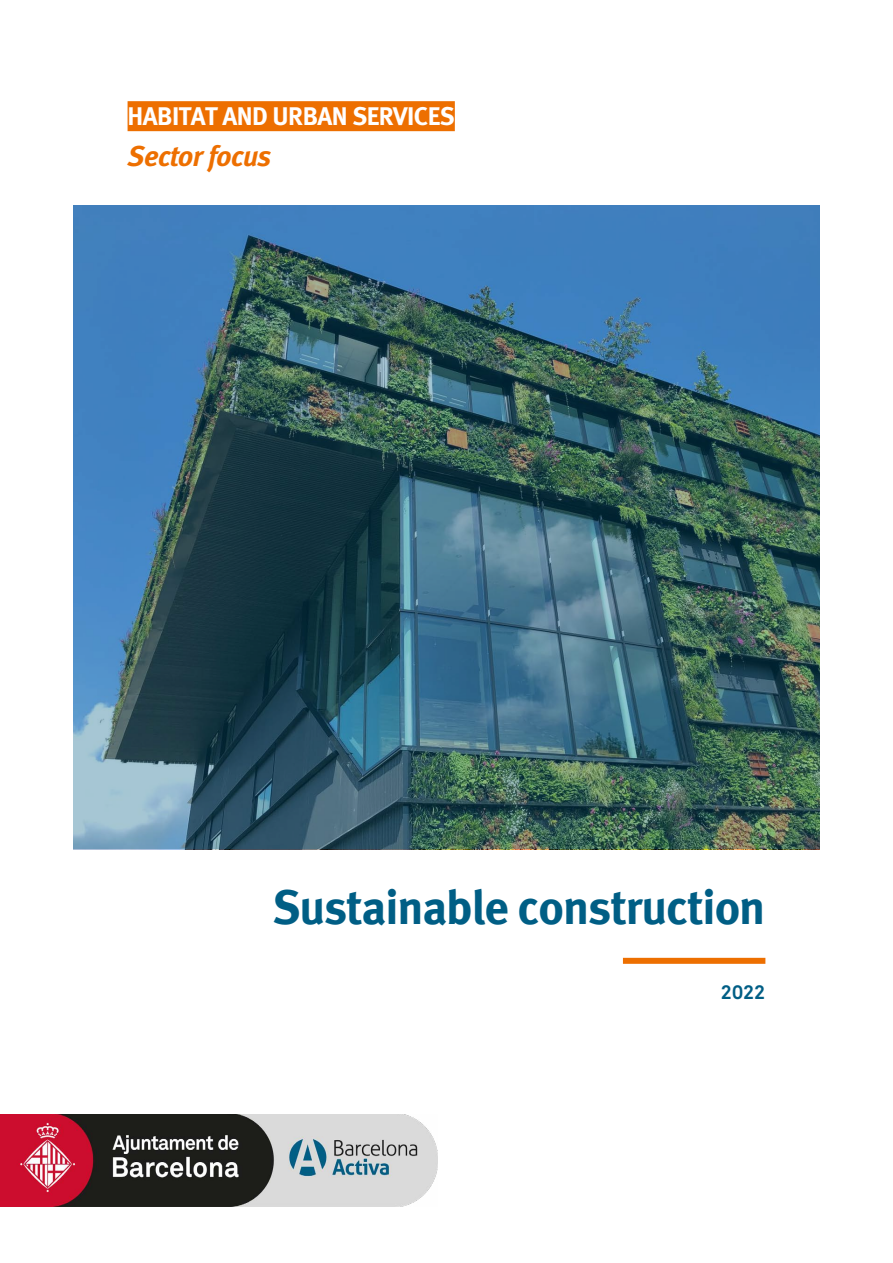
<style>
.page{position:relative;width:893px;height:1263px;background:#fff}
.page>*{position:absolute;margin:0;border:0;box-sizing:border-box;transform-origin:0 0}
.t1{font:700 48px "Meta";letter-spacing:-.02em;color:#005e85}
.t2{font:italic 28.5px "Meta Bold Turk";letter-spacing:-.02em;color:#ed6f00}
.t3{font:25.5px "Meta Bold Turk";letter-spacing:-.02em;color:#fff}
.t4{font:700 19.5px "Akkurat";color:#005e85}
</style>
<div class="page">
<div style="left:128px;top:101px;width:327px;height:30px;background:#ed6f00"></div>
<div style="left:623px;top:958px;width:142px;height:6px;background:#ed6f00"></div>
<img style="left:0;top:1114px;width:437px;height:92px">
<img style="left:73px;top:205px;width:747px;height:644px">
<p class="t3" style="left:128px;top:102px;width:329px">HABITAT AND URBAN SERVICES</p>
<p class="t2" style="left:128px;top:139px;width:145px">Sector focus</p>
<h1 class="t1" style="left:272px;top:879px;width:495px">Sustainable construction</h1>
<p class="t4" style="left:721px;top:980px;width:46px">2022</p>
</div>
